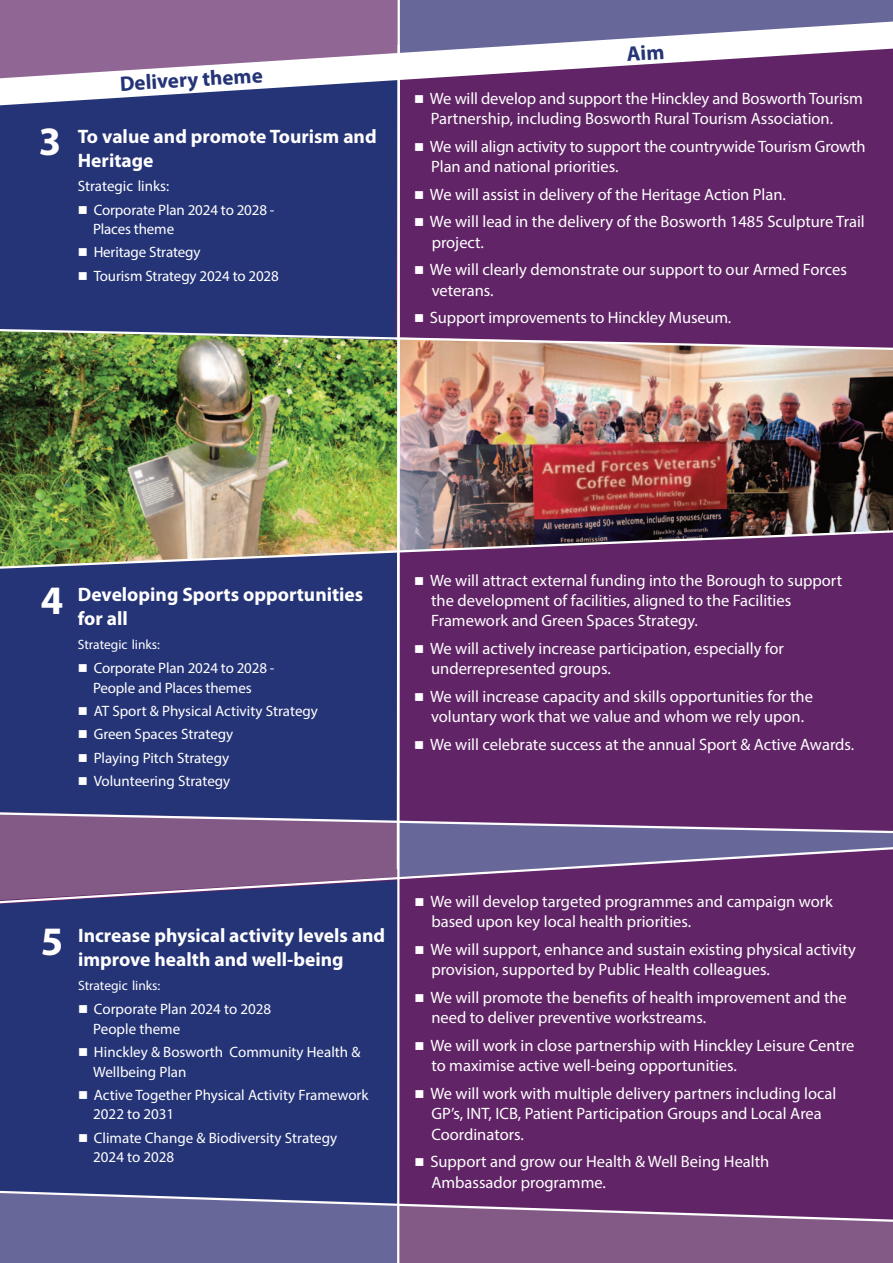
<style>
.page{position:relative;width:893px;height:1263px;background:#fff}
.page>*{position:absolute;margin:0;border:0;box-sizing:border-box;transform-origin:0 0}
.t1{font:700 40.5px "Myriad Pro";color:#fff}
.t2{font:700 21px "Myriad Pro";color:#253477}
.t3{font:700 19.5px/24px "Myriad Pro";color:#fff}
.t4{font:16.5px "Myriad Pro";color:#fff}
.t5{font:15px "Myriad Pro";color:#fff}
.t6{font:13.5px "Myriad Pro";color:#fff}
</style>
<div class="page">
<img style="left:0;top:0;width:893px;height:1263px">
<p class="t1" style="left:39px;top:126px;width:24px">3</p>
<p class="t2" style="left:120px;top:75px;width:144px;rotate:-3deg">Delivery theme</p>
<p class="t3" style="left:78px;top:126px;width:300px">To value and promote Tourism and<br>Heritage</p>
<p class="t5" style="left:78px;top:180px;width:93px">Strategic links:</p>
<p class="t5" style="left:78px;top:204px;width:198px">■ Corporate Plan 2024 to 2028 -</p>
<p class="t5" style="left:93px;top:223px;width:83px">Places theme</p>
<p class="t5" style="left:78px;top:247px;width:124px">■ Heritage Strategy</p>
<p class="t5" style="left:78px;top:270px;width:202px">■ Tourism Strategy 2024 to 2028</p>
<p class="t4" style="left:414px;top:92px;width:450px">■ We will develop and support the Hinckley and Bosworth Tourism</p>
<p class="t4" style="left:431px;top:112px;width:404px">Partnership, including Bosworth Rural Tourism Association.</p>
<p class="t4" style="left:414px;top:140px;width:453px">■ We will align activity to support the countrywide Tourism Growth</p>
<p class="t4" style="left:431px;top:160px;width:189px">Plan and national priorities.</p>
<p class="t4" style="left:414px;top:188px;width:373px">■ We will assist in delivery of the Heritage Action Plan.</p>
<p class="t4" style="left:414px;top:216px;width:452px">■ We will lead in the delivery of the Bosworth 1485 Sculpture Trail</p>
<p class="t4" style="left:432px;top:236px;width:54px">project.</p>
<p class="t4" style="left:414px;top:264px;width:434px">■ We will clearly demonstrate our support to our Armed Forces</p>
<p class="t4" style="left:432px;top:284px;width:63px">veterans.</p>
<p class="t4" style="left:414px;top:312px;width:319px">■ Support improvements to Hinckley Museum.</p>
<p class="t1" style="left:41px;top:586px;width:24px">4</p>
<p class="t3" style="left:78px;top:584px;width:287px">Developing Sports opportunities for all</p>
<p class="t6" style="left:78px;top:640px;width:84px">Strategic links:</p>
<p class="t5" style="left:78px;top:663px;width:198px">■ Corporate Plan 2024 to 2028 -</p>
<p class="t5" style="left:93px;top:682px;width:160px">People and Places themes</p>
<p class="t5" style="left:78px;top:705px;width:242px">■ AT Sport &amp; Physical Activity Strategy</p>
<p class="t5" style="left:78px;top:729px;width:157px">■ Green Spaces Strategy</p>
<p class="t5" style="left:78px;top:752px;width:153px">■ Playing Pitch Strategy</p>
<p class="t5" style="left:78px;top:775px;width:154px">■ Volunteering Strategy</p>
<p class="t4" style="left:414px;top:574px;width:429px">■ We will attract external funding into the Borough to support</p>
<p class="t4" style="left:431px;top:594px;width:362px">the development of facilities, aligned to the Facilities</p>
<p class="t4" style="left:431px;top:614px;width:268px">Framework and Green Spaces Strategy.</p>
<p class="t4" style="left:414px;top:642px;width:371px">■ We will actively increase participation, especially for</p>
<p class="t4" style="left:431px;top:662px;width:181px">underrepresented groups.</p>
<p class="t4" style="left:414px;top:690px;width:400px">■ We will increase capacity and skills opportunities for the</p>
<p class="t4" style="left:431px;top:710px;width:374px">voluntary work that we value and whom we rely upon.</p>
<p class="t4" style="left:414px;top:738px;width:441px">■ We will celebrate success at the annual Sport &amp; Active Awards.</p>
<p class="t1" style="left:41px;top:926px;width:24px">5</p>
<p class="t3" style="left:78px;top:925px;width:309px">Increase physical activity levels and improve health and well-being</p>
<p class="t6" style="left:78px;top:981px;width:84px">Strategic links:</p>
<p class="t5" style="left:78px;top:1004px;width:195px">■ Corporate Plan 2024 to 2028</p>
<p class="t5" style="left:93px;top:1023px;width:88px">People theme</p>
<p class="t5" style="left:78px;top:1046px;width:284px">■ Hinckley &amp; Bosworth Community Health &amp;</p>
<p class="t5" style="left:93px;top:1066px;width:95px">Wellbeing Plan</p>
<p class="t5" style="left:78px;top:1089px;width:292px">■ Active Together Physical Activity Framework</p>
<p class="t5" style="left:93px;top:1109px;width:83px">2022 to 2031</p>
<p class="t5" style="left:78px;top:1132px;width:261px">■ Climate Change &amp; Biodiversity Strategy</p>
<p class="t5" style="left:93px;top:1151px;width:83px">2024 to 2028</p>
<p class="t4" style="left:414px;top:895px;width:420px">■ We will develop targeted programmes and campaign work</p>
<p class="t4" style="left:431px;top:916px;width:261px">based upon key local health priorities.</p>
<p class="t4" style="left:414px;top:943px;width:443px">■ We will support, enhance and sustain existing physical activity</p>
<p class="t4" style="left:431px;top:964px;width:340px">provision, supported by Public Health colleagues.</p>
<p class="t4" style="left:414px;top:991px;width:434px">■ We will promote the benefits of health improvement and the</p>
<p class="t4" style="left:431px;top:1012px;width:276px">need to deliver preventive workstreams.</p>
<p class="t4" style="left:414px;top:1039px;width:441px">■ We will work in close partnership with Hinckley Leisure Centre</p>
<p class="t4" style="left:431px;top:1060px;width:307px">to maximise active well-being opportunities.</p>
<p class="t4" style="left:414px;top:1087px;width:423px">■ We will work with multiple delivery partners including local</p>
<p class="t4" style="left:431px;top:1108px;width:392px">GP’s, INT, ICB, Patient Participation Groups and Local Area</p>
<p class="t4" style="left:431px;top:1128px;width:94px">Coordinators.</p>
<p class="t4" style="left:414px;top:1156px;width:356px">■ Support and grow our Health &amp; Well Being Health</p>
<p class="t4" style="left:431px;top:1176px;width:176px">Ambassador programme.</p>
</div>
